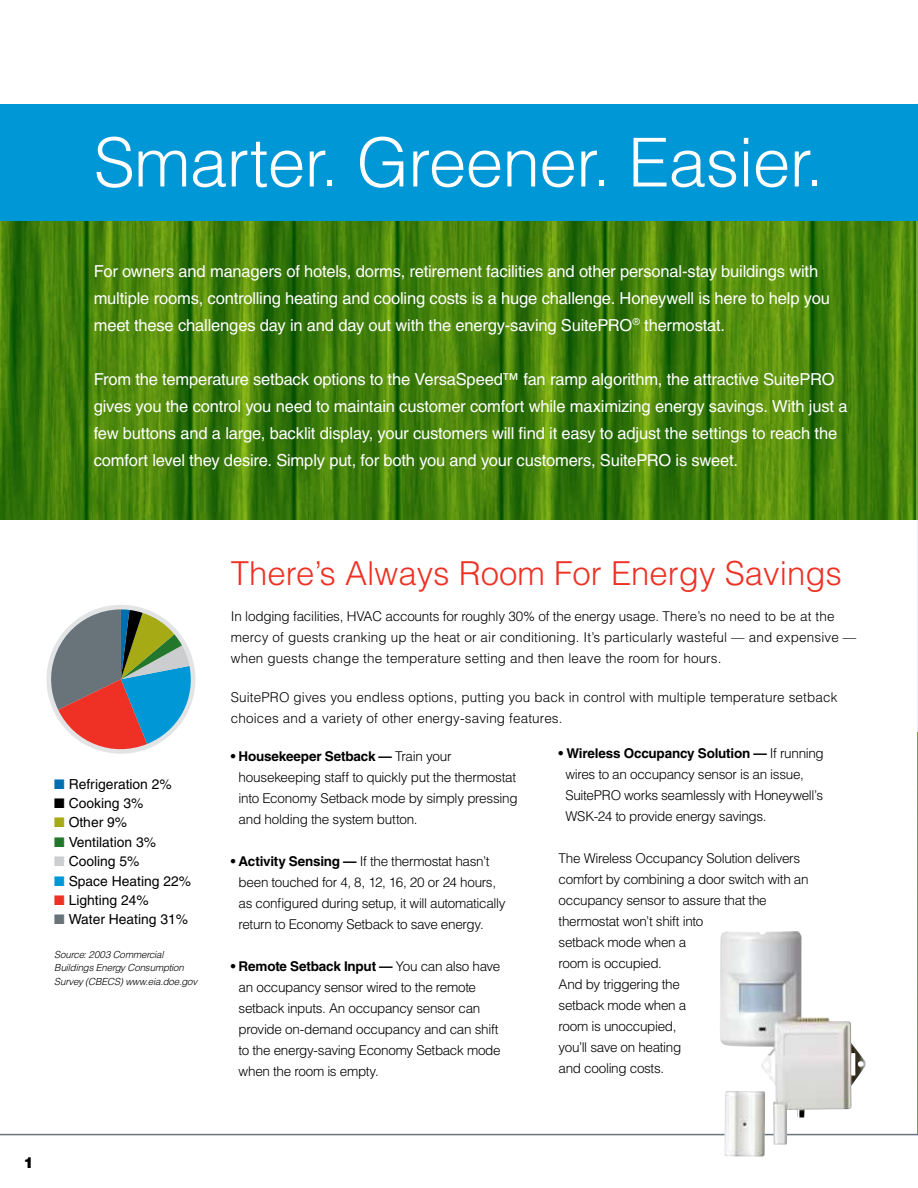
<style>
.page{position:relative;width:918px;height:1188px;background:#fff}
.page>*{position:absolute;margin:0;border:0;box-sizing:border-box;transform-origin:0 0}
.t1{font:300 67.5px "Helvetica";letter-spacing:-.01em;color:#fff}
.t2{font:300 33px "Helvetica";color:#ee3124}
.t3{font:16.5px/27px "Helvetica";letter-spacing:-.01em;color:#fff}
.t4{font:900 15px "Helvetica";color:#000}
.t5{font:13.8px "Helvetica";color:#000}
.t6{font:300 13.5px/21px "Helvetica";letter-spacing:-.02em;color:#000}
.t7{font:300 13.5px/21px "Helvetica";letter-spacing:.01em;color:#000}
.t8{font:italic 300 9.75px/13.5px "Helvetica";letter-spacing:-.015em;color:#000}
.s1{color:#006faf}
.s2{color:#a6aa14}
.s3{color:#23772d}
.s4{color:#cbcdce}
.s5{color:#0097d7}
.s6{color:#ee3124}
.s7{color:#68737a}
.s8{font-weight:700}
</style>
<div class="page">
<img style="left:917px;top:732px;width:1px;height:402px">
<img style="left:0;top:220px;width:916px;height:300px">
<div style="left:0;top:104px;width:918px;height:116px;background:#0097d7"></div>
<hr style="left:0;top:1134px;width:918px;height:1px;background:#68737a">
<svg style="left:46px;top:609px;width:150px;height:145px"></svg>
<img style="left:720px;top:931px;width:147px;height:226px">
<h1 class="t1" style="left:94px;top:120px;width:732px">Smarter. Greener. Easier.</h1>
<p class="t3" style="left:94px;top:257px;width:738px">For owners and managers of hotels, dorms, retirement facilities and other personal-stay buildings with multiple rooms, controlling heating and cooling costs is a huge challenge. Honeywell is here to help you meet these challenges day in and day out with the energy-saving SuitePRO<sup>®</sup> thermostat.</p>
<p class="t3" style="left:94px;top:365px;width:755px">From the temperature setback options to the VersaSpeed™ fan ramp algorithm, the attractive SuitePRO gives you the control you need to maintain customer comfort while maximizing energy savings. With just a few buttons and a large, backlit display, your customers will find it easy to adjust the settings to reach the comfort level they desire. Simply put, for both you and your customers, SuitePRO is sweet.</p>
<p class="t5" style="left:54px;top:776px;width:119px"><span class="s1">■</span> Refrigeration 2%</p>
<p class="t5" style="left:54px;top:795px;width:91px">■ Cooking 3%</p>
<p class="t5" style="left:54px;top:814px;width:74px"><span class="s2">■</span> Other 9%</p>
<p class="t5" style="left:54px;top:834px;width:103px"><span class="s3">■</span> Ventilation 3%</p>
<p class="t5" style="left:54px;top:853px;width:87px"><span class="s4">■</span> Cooling 5%</p>
<p class="t5" style="left:54px;top:873px;width:138px"><span class="s5">■</span> Space Heating 22%</p>
<p class="t5" style="left:54px;top:892px;width:96px"><span class="s6">■</span> Lighting 24%</p>
<p class="t5" style="left:54px;top:911px;width:135px"><span class="s7">■</span> Water Heating 31%</p>
<p class="t8" style="left:54px;top:947px;width:144px">Source: 2003 Commercial<br>Buildings Energy Consumption<br>Survey (CBECS) www.eia.doe.gov</p>
<p class="t4" style="left:24px;top:1152px;width:12px">1</p>
<h2 class="t2" style="left:231px;top:553px;width:613px">There’s Always Room For Energy Savings</h2>
<p class="t7" style="left:231px;top:605px;width:627px">In lodging facilities, HVAC accounts for roughly 30% of the energy usage. There’s no need to be at the mercy of guests cranking up the heat or air conditioning. It’s particularly wasteful — and expensive — when guests change the temperature setting and then leave the room for hours.</p>
<p class="t7" style="left:231px;top:686px;width:608px">SuitePRO gives you endless options, putting you back in control with multiple temperature setback choices and a variety of other energy-saving features.</p>
<p class="t6" style="left:239px;top:745px;width:281px;text-indent:-8px"><span class="s8">• Housekeeper Setback —</span> Train your housekeeping staff to quickly put the thermostat into Economy Setback mode by simply pressing and holding the system button.</p>
<p class="t6" style="left:239px;top:850px;width:268px;text-indent:-8px"><span class="s8">• Activity Sensing —</span> If the thermostat hasn’t been touched for 4, 8, 12, 16, 20 or 24 hours, as configured during setup, it will automatically return to Economy Setback to save energy.</p>
<p class="t6" style="left:239px;top:955px;width:264px;text-indent:-8px"><span class="s8">• Remote Setback Input —</span> You can also have an occupancy sensor wired to the remote setback inputs. An occupancy sensor can provide on-demand occupancy and can shift to the energy-saving Economy Setback mode when the room is empty.</p>
<p class="t6" style="left:565px;top:742px;width:260px;text-indent:-7px"><span class="s8">• Wireless Occupancy Solution —</span> If running wires to an occupancy sensor is an issue, SuitePRO works seamlessly with Honeywell’s WSK-24 to provide energy savings.</p>
<p class="t6" style="left:559px;top:847px;width:252px">The Wireless Occupancy Solution delivers comfort by combining a door switch with an occupancy sensor to assure that the thermostat won’t shift into<br>setback mode when a<br>room is occupied.<br>And by triggering the<br>setback mode when a<br>room is unoccupied,<br>you’ll save on heating<br>and cooling costs.</p>
</div>
